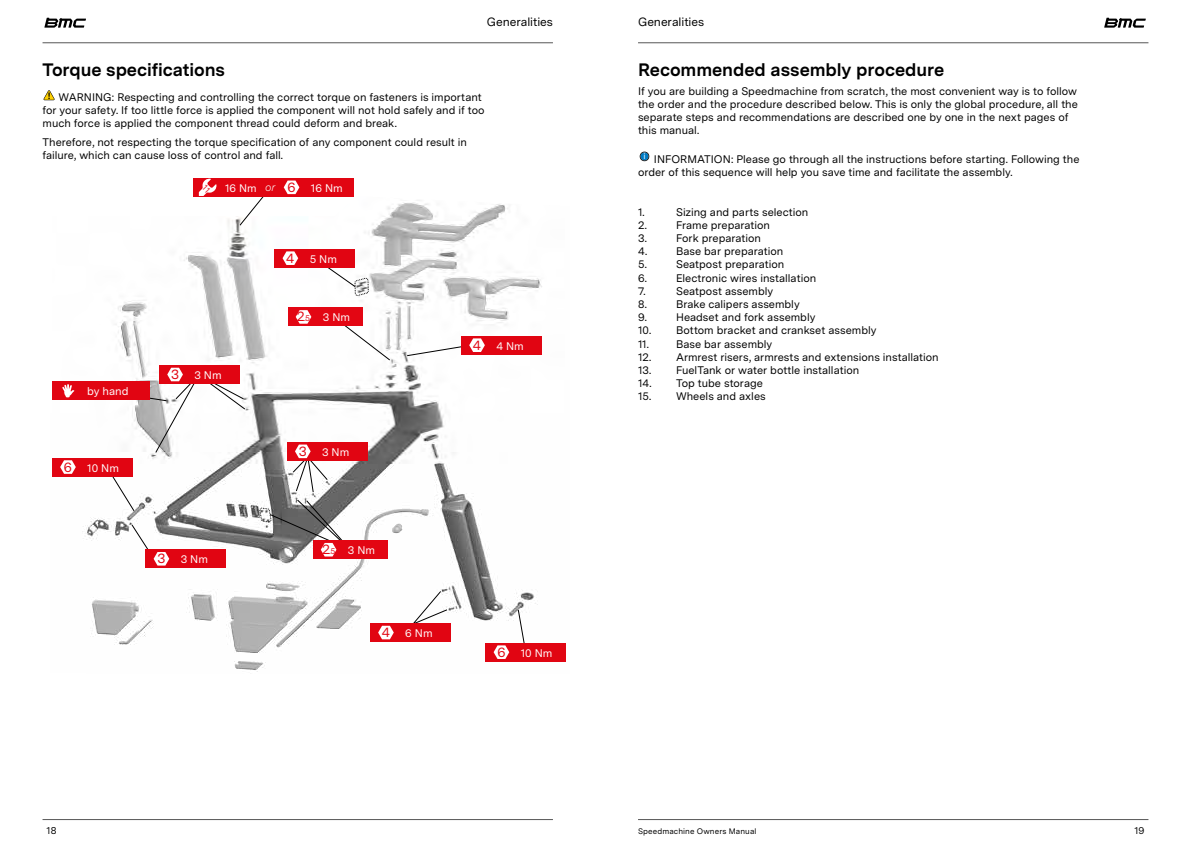
<style>
.page{position:relative;width:1191px;height:842px;background:#fff}
.page>*{position:absolute;margin:0;border:0;box-sizing:border-box;transform-origin:0 0}
.t1{font:700 18px "Messina Sans";letter-spacing:-.005em;color:#000}
.t2{font:12px "Messina Sans";letter-spacing:-.005em;color:#000}
.t3{font:11.1px "Messina Sans";color:#fff}
.t4{font:11px/13.2px "Messina Sans";color:#000}
.t5{font:11px "Messina Sans";color:#fff}
.t6{font:10px "Messina Sans";color:#000}
.t7{font:9.9px "Messina Sans";color:#000}
.t8{font:8px "Messina Sans";letter-spacing:.015em;color:#000}
.s1{font-weight:300;font-style:italic;font-size:11.1px}
.s2{font-size:13.6px;color:#e10512}
.s3{font-size:11.1px}
.s4{font-size:13.6px;color:#e30613}
.s5{font-size:8.3px;color:#e30613}
</style>
<div class="page">
<svg style="left:1104px;top:18px;width:41px;height:10px"></svg>
<svg style="left:44px;top:18px;width:42px;height:10px"></svg>
<hr style="left:43px;top:43px;width:510px;height:1px;background:#575757">
<hr style="left:43px;top:819px;width:510px;height:1px;background:#575757">
<hr style="left:638px;top:43px;width:510px;height:1px;background:#575757">
<hr style="left:638px;top:819px;width:510px;height:1px;background:#575757">
<svg style="left:639px;top:152px;width:10px;height:9px"></svg>
<svg style="left:43px;top:90px;width:12px;height:10px"></svg>
<img style="left:52px;top:464px;width:514px;height:208px">
<img style="left:52px;top:200px;width:490px;height:264px">
<svg style="left:92px;top:599px;width:61px;height:44px"></svg>
<svg style="left:192px;top:594px;width:23px;height:26px"></svg>
<svg style="left:235px;top:660px;width:28px;height:9px"></svg>
<svg style="left:110px;top:472px;width:25px;height:39px"></svg>
<svg style="left:239px;top:196px;width:32px;height:30px"></svg>
<svg style="left:518px;top:609px;width:8px;height:34px"></svg>
<div style="left:486px;top:643px;width:80px;height:18px;background:#e10512"></div>
<svg style="left:493px;top:645px;width:16px;height:14px"></svg>
<div style="left:52px;top:458px;width:80px;height:18px;background:#e10512"></div>
<svg style="left:60px;top:460px;width:16px;height:14px"></svg>
<div style="left:370px;top:623px;width:80px;height:19px;background:#e10512"></div>
<div style="left:461px;top:336px;width:80px;height:18px;background:#e10512"></div>
<div style="left:275px;top:249px;width:80px;height:18px;background:#e10512"></div>
<div style="left:146px;top:550px;width:80px;height:18px;background:#e10512"></div>
<svg style="left:131px;top:524px;width:38px;height:42px"></svg>
<div style="left:287px;top:442px;width:80px;height:18px;background:#e10512"></div>
<svg style="left:292px;top:445px;width:36px;height:48px"></svg>
<div style="left:273px;top:178px;width:80px;height:18px;background:#e10512"></div>
<svg style="left:284px;top:181px;width:15px;height:13px"></svg>
<div style="left:193px;top:178px;width:80px;height:18px;background:#e10512"></div>
<svg style="left:229px;top:499px;width:218px;height:153px"></svg>
<svg style="left:282px;top:203px;width:257px;height:158px"></svg>
<svg style="left:100px;top:256px;width:164px;height:200px"></svg>
<div style="left:52px;top:381px;width:98px;height:18px;background:#e10512"></div>
<svg style="left:62px;top:384px;width:12px;height:13px"></svg>
<svg style="left:199px;top:178px;width:18px;height:18px"></svg>
<p class="t2" style="left:487px;top:13px;width:68px">Generalities</p>
<p class="t2" style="left:638px;top:13px;width:68px">Generalities</p>
<h1 class="t1" style="left:43px;top:56px;width:184px">Torque specifications</h1>
<p class="t4" style="left:43px;top:90px;width:444px;text-indent:5px"><sup>!</sup> WARNING: Respecting and controlling the correct torque on fasteners is important for your safety. If too little force is applied the component will not hold safely and if too much force is applied the component thread could deform and break.</p>
<p class="t4" style="left:43px;top:135px;width:426px">Therefore, not respecting the torque specification of any component could result in failure, which can cause loss of control and fall.</p>
<p class="t5" style="left:225px;top:180px;width:119px">16 Nm <span class="s1">or</span> <span class="s2">6</span> <span class="s3">16 Nm</span></p>
<p class="t3" style="left:286px;top:251px;width:52px"><span class="s2">4</span> 5 Nm</p>
<p class="t3" style="left:87px;top:383px;width:43px">by hand</p>
<p class="t3" style="left:64px;top:460px;width:57px"><span class="s2">6</span> 10 Nm</p>
<p class="t3" style="left:171px;top:367px;width:52px"><span class="s2">3</span> 3 Nm</p>
<p class="t3" style="left:157px;top:551px;width:52px"><span class="s2">3</span> 3 Nm</p>
<p class="t3" style="left:297px;top:309px;width:55px"><span class="s4">2</span><span class="s5">.5</span> 3 Nm</p>
<p class="t3" style="left:299px;top:444px;width:52px"><span class="s2">3</span> 3 Nm</p>
<p class="t3" style="left:322px;top:542px;width:55px"><span class="s4">2</span><span class="s5">.5</span> 3 Nm</p>
<p class="t3" style="left:382px;top:625px;width:52px"><span class="s2">4</span> 6 Nm</p>
<p class="t3" style="left:473px;top:338px;width:52px"><span class="s2">4</span> 4 Nm</p>
<p class="t3" style="left:497px;top:645px;width:57px"><span class="s2">6</span> 10 Nm</p>
<h1 class="t1" style="left:638px;top:56px;width:307px">Recommended assembly procedure</h1>
<p class="t4" style="left:638px;top:84px;width:441px">If you are building a Speedmachine from scratch, the most convenient way is to follow the order and the procedure described below. This is only the global procedure, all the separate steps and recommendations are described one by one in the next pages of this manual.</p>
<p class="t4" style="left:638px;top:152px;width:443px;text-indent:5px"><sup>i</sup> INFORMATION: Please go through all the instructions before starting. Following the order of this sequence will help you save time and facilitate the assembly.</p>
<p class="t4" style="left:638px;top:205px;width:8px">1.</p>
<p class="t4" style="left:676px;top:205px;width:134px">Sizing and parts selection</p>
<p class="t4" style="left:638px;top:218px;width:10px">2.</p>
<p class="t4" style="left:676px;top:218px;width:96px">Frame preparation</p>
<p class="t4" style="left:638px;top:231px;width:10px">3.</p>
<p class="t4" style="left:676px;top:231px;width:87px">Fork preparation</p>
<p class="t4" style="left:638px;top:244px;width:11px">4.</p>
<p class="t4" style="left:676px;top:244px;width:109px">Base bar preparation</p>
<p class="t4" style="left:638px;top:258px;width:10px">5.</p>
<p class="t4" style="left:676px;top:258px;width:110px">Seatpost preparation</p>
<p class="t4" style="left:638px;top:271px;width:11px">6.</p>
<p class="t4" style="left:676px;top:271px;width:142px">Electronic wires installation</p>
<p class="t4" style="left:638px;top:284px;width:9px">7.</p>
<p class="t4" style="left:676px;top:284px;width:99px">Seatpost assembly</p>
<p class="t4" style="left:638px;top:297px;width:10px">8.</p>
<p class="t4" style="left:676px;top:297px;width:125px">Brake calipers assembly</p>
<p class="t4" style="left:638px;top:310px;width:10px">9.</p>
<p class="t4" style="left:676px;top:310px;width:141px">Headset and fork assembly</p>
<p class="t4" style="left:638px;top:324px;width:240px">10. Bottom bracket and crankset assembly<br>11.</p>
<p class="t4" style="left:676px;top:337px;width:98px">Base bar assembly</p>
<p class="t4" style="left:638px;top:350px;width:302px">12. Armrest risers, armrests and extensions installation</p>
<p class="t4" style="left:638px;top:363px;width:223px">13. FuelTank or water bottle installation</p>
<p class="t4" style="left:638px;top:376px;width:126px">14. Top tube storage</p>
<p class="t4" style="left:638px;top:390px;width:129px">15. Wheels and axles</p>
<p class="t6" style="left:47px;top:824px;width:11px">18</p>
<p class="t8" style="left:638px;top:825px;width:120px">Speedmachine Owners Manual</p>
<p class="t7" style="left:1134px;top:824px;width:11px">19</p>
</div>
